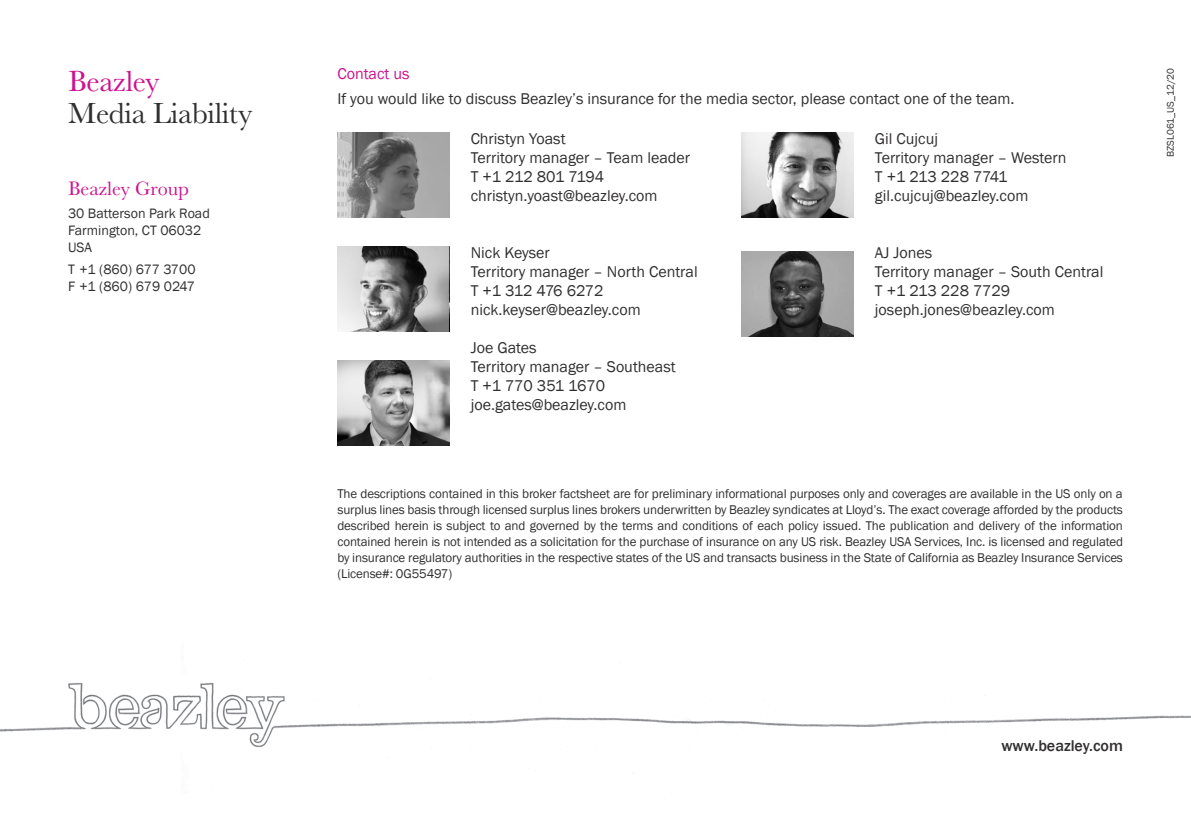
<style>
.page{position:relative;width:1191px;height:840px;background:#fff}
.page>*{position:absolute;margin:0;border:0;box-sizing:border-box;transform-origin:0 0}
.SMALL_TITLE{font:30px "Baskerville URW";letter-spacing:-.01em;color:#312f30}
.SMALL_TITLE-2{font:30px "Baskerville URW";letter-spacing:-.01em;color:#ce118c}
.OFFICE_NAME{font:20px "Baskerville URW";color:#ce118c}
.BODY__End_Paragraph{font:16px "Franklin Gothic";color:#312f30}
.URL{font:500 16px "Franklin Gothic";color:#312f30}
.BODY__End_Paragraph-2{font:16px "Franklin Gothic";letter-spacing:-.025em;color:#312f30}
.BODY__End_Paragraph-3{font:16px "Franklin Gothic";letter-spacing:-.045em;color:#312f30}
.BODY__End_Paragraph-4{font:16px "Franklin Gothic";color:#ce118c}
.ADDRESS{font:14px/17px "Franklin Gothic";color:#312f30}
.subhead{font:13px/16px "Franklin Gothic";letter-spacing:-.01em;color:#312f30;text-align:justify}
.PRINT_CODE{font:10px "Franklin Gothic";color:#312f30}
</style>
<div class="page">
<img style="left:0;top:682px;width:1191px;height:92px">
<img style="left:337px;top:133px;width:112px;height:85px">
<img style="left:337px;top:246px;width:112px;height:85px">
<img style="left:337px;top:360px;width:112px;height:85px">
<img style="left:741px;top:133px;width:112px;height:85px">
<img style="left:741px;top:251px;width:112px;height:85px">
<p class="SMALL_TITLE-2" style="left:68px;top:63px;width:93px">Beazley</p>
<p class="SMALL_TITLE" style="left:68px;top:95px;width:186px">Media Liability</p>
<p class="OFFICE_NAME" style="left:68px;top:176px;width:122px">Beazley Group</p>
<p class="ADDRESS" style="left:68px;top:205px;width:143px">30 Batterson Park Road<br>Farmington, CT 06032<br>USA</p>
<p class="ADDRESS" style="left:68px;top:261px;width:129px">T +1 (860) 677 3700<br>F +1 (860) 679 0247</p>
<p class="BODY__End_Paragraph-4" style="left:337px;top:64px;width:74px">Contact us</p>
<p class="BODY__End_Paragraph" style="left:337px;top:89px;width:678px">If you would like to discuss Beazley’s insurance for the media sector, please contact one of the team.</p>
<p class="BODY__End_Paragraph" style="left:471px;top:128px;width:96px">Christyn Yoast</p>
<p class="BODY__End_Paragraph" style="left:471px;top:147px;width:221px">Territory manager – Team leader</p>
<p class="BODY__End_Paragraph" style="left:471px;top:166px;width:135px">T +1 212 801 7194</p>
<p class="BODY__End_Paragraph" style="left:471px;top:185px;width:188px">christyn.yoast@beazley.com</p>
<p class="BODY__End_Paragraph" style="left:471px;top:242px;width:81px">Nick Keyser</p>
<p class="BODY__End_Paragraph" style="left:471px;top:261px;width:228px">Territory manager – North Central</p>
<p class="BODY__End_Paragraph-3" style="left:471px;top:280px;width:134px">T +1 312 476 6272</p>
<p class="BODY__End_Paragraph" style="left:471px;top:299px;width:171px">nick.keyser@beazley.com</p>
<p class="BODY__End_Paragraph" style="left:471px;top:337px;width:67px">Joe Gates</p>
<p class="BODY__End_Paragraph" style="left:471px;top:356px;width:206px">Territory manager – Southeast</p>
<p class="BODY__End_Paragraph" style="left:471px;top:375px;width:136px">T +1 770 351 1670</p>
<p class="BODY__End_Paragraph" style="left:471px;top:394px;width:157px">joe.gates@beazley.com</p>
<p class="BODY__End_Paragraph" style="left:875px;top:129px;width:65px">Gil Cujcuj</p>
<p class="BODY__End_Paragraph" style="left:875px;top:148px;width:193px">Territory manager – Western</p>
<p class="BODY__End_Paragraph-2" style="left:875px;top:167px;width:134px">T +1 213 228 7741</p>
<p class="BODY__End_Paragraph" style="left:875px;top:186px;width:155px">gil.cujcuj@beazley.com</p>
<p class="BODY__End_Paragraph" style="left:875px;top:243px;width:59px">AJ Jones</p>
<p class="BODY__End_Paragraph" style="left:875px;top:262px;width:230px">Territory manager – South Central</p>
<p class="BODY__End_Paragraph" style="left:875px;top:281px;width:137px">T +1 213 228 7729</p>
<p class="BODY__End_Paragraph" style="left:875px;top:300px;width:181px">joseph.jones@beazley.com</p>
<p class="subhead" style="left:337px;top:486px;width:787px">The descriptions contained in this broker factsheet are for preliminary informational purposes only and coverages are available in the US only on a surplus lines basis through licensed surplus lines brokers underwritten by Beazley syndicates at Lloyd’s. The exact coverage afforded by the products described herein is subject to and governed by the terms and conditions of each policy issued. The publication and delivery of the information contained herein is not intended as a solicitation for the purchase of insurance on any US risk. Beazley USA Services, Inc. is licensed and regulated by insurance regulatory authorities in the respective states of the US and transacts business in the State of California as Beazley Insurance Services (License#: 0G55497)</p>
<p class="PRINT_CODE" style="left:1164px;top:157px;width:90px;rotate:-90deg">BZSL061_US_12/20</p>
<p class="URL" style="left:1001px;top:735px;width:123px">www.beazley.com</p>
</div>
